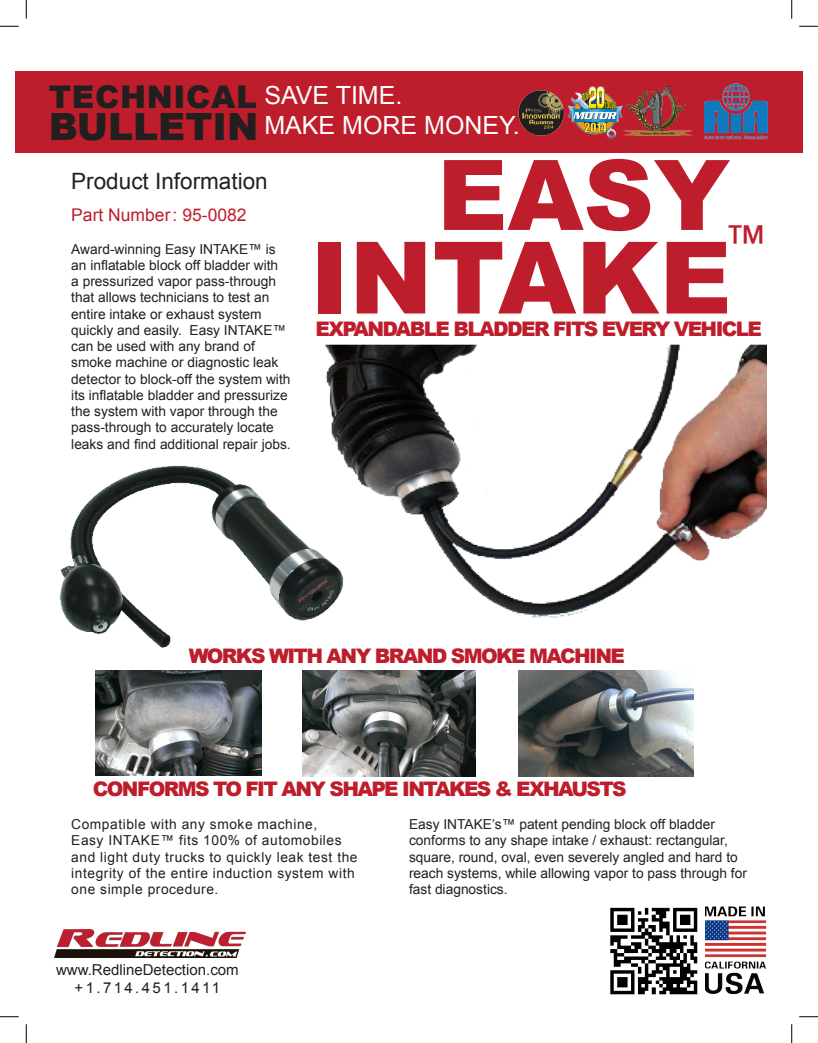
<style>
.page{position:relative;width:818px;height:1043px;background:#fff}
.page>*{position:absolute;margin:0;border:0;box-sizing:border-box;transform-origin:0 0}
.t1{font:900 100px "Arial";color:#be1d2c}
.t2{font:900 97.5px "Arial";color:#be1d2c}
.t3{font:condensed 42.5px "Univers LT Std";color:#be1d2c}
.t4{font:900 37.5px "Arial";color:#231f20}
.t5{font:900 31.25px "Arial";letter-spacing:.02em;color:#231f20}
.t6{font:25px "Arial";color:#fff}
.t7{font:22.5px "Arial";color:#231f20}
.t8{font:900 20px "Arial";letter-spacing:-.08em;color:#be1d2c}
.t9{font:17.5px "Arial";color:#be1d2c}
.t10{font:15px "Arial";color:#231f20}
.t11{font:15px "Arial";letter-spacing:.16em;color:#231f20}
.t12{font:13.75px/16.2px "Arial";color:#231f20}
.t13{font:13.75px/16.4px "Arial";letter-spacing:.04em;color:#231f20}
</style>
<div class="page">
<img style="left:60px;top:465px;width:260px;height:183px">
<div style="left:15px;top:71px;width:787px;height:81px;background:#be1d2c"></div>
<img style="left:320px;top:344px;width:446px;height:274px">
<img style="left:302px;top:670px;width:173px;height:106px">
<img style="left:95px;top:670px;width:166px;height:105px">
<img style="left:519px;top:670px;width:174px;height:106px">
<img style="left:54px;top:929px;width:192px;height:28px">
<img style="left:610px;top:907px;width:87px;height:87px">
<img style="left:705px;top:906px;width:61px;height:88px">
<img style="left:704px;top:83px;width:64px;height:57px">
<img style="left:567px;top:86px;width:55px;height:53px">
<img style="left:518px;top:90px;width:47px;height:46px">
<img style="left:622px;top:86px;width:71px;height:50px">
<svg style="left:0;top:26px;width:19px;height:1px"></svg>
<svg style="left:799px;top:26px;width:19px;height:1px"></svg>
<svg style="left:0;top:1016px;width:19px;height:1px"></svg>
<svg style="left:799px;top:1016px;width:19px;height:1px"></svg>
<svg style="left:26px;top:0;width:1px;height:19px"></svg>
<svg style="left:26px;top:1024px;width:1px;height:18px"></svg>
<svg style="left:791px;top:0;width:1px;height:19px"></svg>
<svg style="left:791px;top:1024px;width:1px;height:18px"></svg>
<p class="t5" style="left:49px;top:74px;width:210px">TECHNICAL</p>
<p class="t4" style="left:49px;top:99px;width:211px">BULLETIN</p>
<p class="t6" style="left:264px;top:79px;width:140px">SAVE TIME.</p>
<p class="t6" style="left:264px;top:109px;width:257px">MAKE MORE MONEY.</p>
<p class="t7" style="left:71px;top:167px;width:198px">Product Information</p>
<p class="t9" style="left:71px;top:203px;width:177px">Part Number: 95-0082</p>
<p class="t12" style="left:71px;top:241px;width:221px">Award-winning Easy INTAKE™ is an inflatable block off bladder with<br>a pressurized vapor pass-through that allows technicians to test an entire intake or exhaust system quickly and easily. Easy INTAKE™ can be used with any brand of smoke machine or diagnostic leak detector to block-off the system with its inflatable bladder and pressurize the system with vapor through the pass-through to accurately locate leaks and find additional repair jobs.</p>
<p class="t2" style="left:437px;top:124px;width:294px">EASY</p>
<p class="t1" style="left:310px;top:205px;width:423px">INTAKE</p>
<p class="t3" style="left:728px;top:214px;width:37px">™</p>
<p class="t8" style="left:315px;top:314px;width:448px">EXPANDABLE BLADDER FITS EVERY VEHICLE</p>
<p class="t8" style="left:189px;top:641px;width:437px">WORKS WITH ANY BRAND SMOKE MACHINE</p>
<p class="t8" style="left:93px;top:774px;width:535px">CONFORMS TO FIT ANY SHAPE INTAKES &amp; EXHAUSTS</p>
<p class="t13" style="left:71px;top:816px;width:247px">Compatible with any smoke machine,</p>
<p class="t13" style="left:71px;top:832px;width:288px">Easy INTAKE™ fits 100% of automobiles and light duty trucks to quickly leak test the integrity of the entire induction system with one simple procedure.</p>
<p class="t10" style="left:56px;top:959px;width:184px">www.RedlineDetection.com</p>
<p class="t11" style="left:75px;top:978px;width:147px">+1.714.451.1411</p>
<p class="t12" style="left:409px;top:816px;width:339px">Easy INTAKE’s™ patent pending block off bladder conforms to any shape intake / exhaust: rectangular, square, round, oval, even severely angled and hard to reach systems, while allowing vapor to pass through for</p>
<p class="t12" style="left:409px;top:881px;width:100px">fast diagnostics.</p>
</div>
